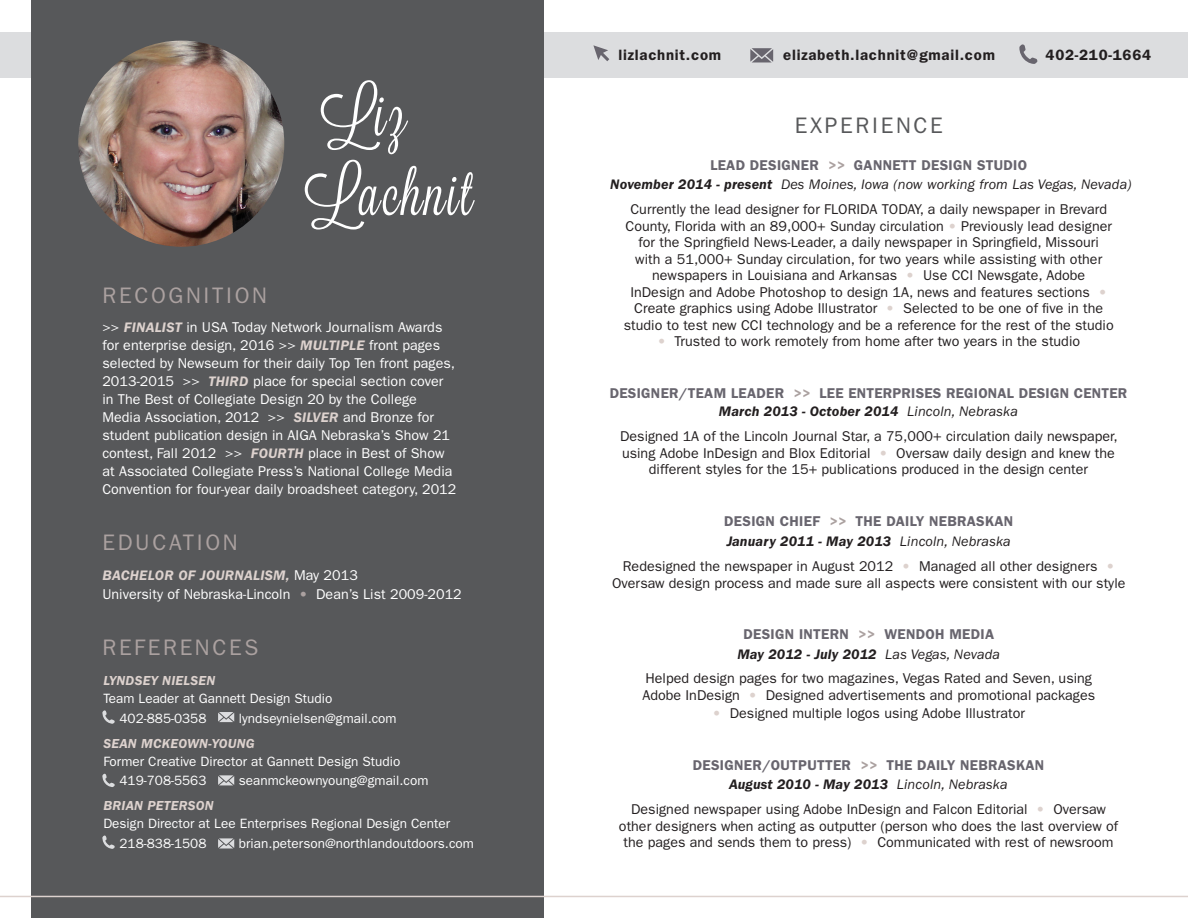
<style>
.page{position:relative;width:1188px;height:918px;background:#fff}
.page>*{position:absolute;margin:0;border:0;box-sizing:border-box;transform-origin:0 0}
.t1{font:62.25px "Lavanderia";letter-spacing:.04em;color:#fff}
.t2{font:22.5px "ITC Franklin Gothic Std";letter-spacing:.12em;color:#aba1a0}
.t3{font:22.5px "ITC Franklin Gothic Std";letter-spacing:.12em;color:#57585a}
.t4{font:600 15px "ITC Franklin Gothic Std";letter-spacing:.05em;color:#231f20}
.t5{font:14.25px/16.5px "ITC Franklin Gothic Std";color:#231f20;text-align:center}
.t6{font:14.25px/18px "ITC Franklin Gothic Std";color:#fff}
.t7{font:600 14.25px/18px "ITC Franklin Gothic Std";letter-spacing:.02em;color:#68656e;text-align:center}
.t8{font:italic 600 14.25px "ITC Franklin Gothic Std";letter-spacing:.01em;color:#231f20}
.t9{font:italic 14.25px "ITC Franklin Gothic Std";letter-spacing:.01em;color:#231f20}
.t10{font:italic 600 14.25px "ITC Franklin Gothic Std";letter-spacing:.02em;color:#ddd2ce}
.t11{font:13.5px "ITC Franklin Gothic Std";color:#fff}
.t12{font:italic 600 13.5px "ITC Franklin Gothic Std";letter-spacing:.02em;color:#ddd2ce}
.s1{font-weight:600;font-style:italic;color:#ddd2ce}
.s2{font-weight:400;font-style:normal;color:#fff}
.s3{font-family:"ITC Franklin Gothic Std Hvy";color:#aba1a0}
.s4{font-style:italic;color:#aba1a0}
.s5{font-weight:600}
.s6{font-family:"ITC Franklin Gothic Std Hvy";color:#ddd2ce}
.s7{font-style:italic;color:#231f20}
.s8{font-weight:400;font-style:italic;color:#231f20}
.s9{font-weight:400}
</style>
<div class="page">
<div style="left:0;top:32px;width:1188px;height:46px;background:#dcdddf"></div>
<div style="left:32px;top:0;width:512px;height:918px;background:#57585a"></div>
<svg style="left:750px;top:48px;width:23px;height:14px"></svg>
<svg style="left:1019px;top:44px;width:19px;height:20px"></svg>
<svg style="left:593px;top:45px;width:16px;height:16px"></svg>
<svg style="left:218px;top:775px;width:16px;height:10px"></svg>
<svg style="left:218px;top:712px;width:16px;height:10px"></svg>
<svg style="left:218px;top:838px;width:16px;height:11px"></svg>
<svg style="left:102px;top:774px;width:13px;height:13px"></svg>
<svg style="left:102px;top:710px;width:13px;height:14px"></svg>
<svg style="left:102px;top:835px;width:13px;height:14px"></svg>
<hr style="left:0;top:896px;width:1188px;height:1px;background:#ddd2ce">
<img style="left:78px;top:41px;width:206px;height:206px;border-radius:103px">
<p class="t1" style="left:205px;top:157px;width:271px">Liz Lachnit</p>
<p class="t2" style="left:102px;top:282px;width:166px">RECOGNITION</p>
<p class="t6" style="left:102px;top:319px;width:356px">&gt;&gt; <span class="s1">FINALIST</span> in USA Today Network Journalism Awards for enterprise design, 2016 &gt;&gt; <span class="s1">MULTIPLE</span> front pages selected by Newseum for their daily Top Ten front pages, 2013-2015 &gt;&gt; <span class="s1">THIRD</span> place for special section cover in The Best of Collegiate Design 20 by the College Media Association, 2012 &gt;&gt; <span class="s1">SILVER</span> and Bronze for student publication design in AIGA Nebraska’s Show 21 contest, Fall 2012 &gt;&gt; <span class="s1">FOURTH</span> place in Best of Show at Associated Collegiate Press’s National College Media Convention for four-year daily broadsheet category, 2012</p>
<p class="t2" style="left:102px;top:530px;width:137px">EDUCATION</p>
<p class="t10" style="left:102px;top:567px;width:257px">BACHELOR OF JOURNALISM, <span class="s2">May 2013</span></p>
<p class="t6" style="left:102px;top:586px;width:361px">University of Nebraska-Lincoln <span class="s3">•</span> Dean’s List 2009-2012</p>
<p class="t2" style="left:102px;top:635px;width:157px">REFERENCES</p>
<p class="t12" style="left:103px;top:673px;width:113px">LYNDSEY NIELSEN</p>
<p class="t11" style="left:103px;top:691px;width:231px">Team Leader at Gannett Design Studio</p>
<p class="t11" style="left:120px;top:711px;width:88px">402-885-0358</p>
<p class="t11" style="left:239px;top:711px;width:159px">lyndseynielsen@gmail.com</p>
<p class="t12" style="left:103px;top:736px;width:153px">SEAN MCKEOWN-YOUNG</p>
<p class="t11" style="left:103px;top:754px;width:299px">Former Creative Director at Gannett Design Studio</p>
<p class="t11" style="left:120px;top:773px;width:88px">419-708-5563</p>
<p class="t11" style="left:239px;top:773px;width:191px">seanmckeownyoung@gmail.com</p>
<p class="t12" style="left:103px;top:798px;width:112px">BRIAN PETERSON</p>
<p class="t11" style="left:103px;top:816px;width:348px">Design Director at Lee Enterprises Regional Design Center</p>
<p class="t11" style="left:120px;top:835px;width:88px">218-838-1508</p>
<p class="t11" style="left:239px;top:835px;width:237px">brian.peterson@northlandoutdoors.com</p>
<p class="t4" style="left:618px;top:46px;width:104px">lizlachnit.com</p>
<p class="t4" style="left:783px;top:46px;width:213px">elizabeth.lachnit@gmail.com</p>
<p class="t4" style="left:1046px;top:46px;width:107px">402-210-1664</p>
<p class="t3" style="left:795px;top:113px;width:150px">EXPERIENCE</p>
<p class="t7" style="left:710px;top:156px;width:318px">LEAD DESIGNER <span class="s4">&gt;&gt;</span> GANNETT DESIGN STUDIO</p>
<p class="t9" style="left:610px;top:176px;width:523px"><span class="s5">November 2014 - present</span> Des Moines, Iowa (now working from Las Vegas, Nevada)</p>
<p class="t5" style="left:624px;top:201px;width:492px">Currently the lead designer for FLORIDA TODAY, a daily newspaper in Brevard County, Florida with an 89,000+ Sunday circulation <span class="s6">•</span> Previously lead designer for the Springfield News-Leader, a daily newspaper in Springfield, Missouri<br>with a 51,000+ Sunday circulation, for two years while assisting with other newspapers in Louisiana and Arkansas <span class="s6">•</span> Use CCI Newsgate, Adobe InDesign and Adobe Photoshop to design 1A, news and features sections <span class="s6">• </span>Create graphics using Adobe Illustrator <span class="s6">•</span> Selected to be one of five in the studio to test new CCI technology and be a reference for the rest of the studio</p>
<p class="t5" style="left:657px;top:333px;width:424px"><span class="s6">•</span> Trusted to work remotely from home after two years in the studio</p>
<p class="t7" style="left:610px;top:384px;width:519px">DESIGNER/TEAM LEADER <span class="s4">&gt;&gt;</span> LEE ENTERPRISES REGIONAL DESIGN CENTER<br><span class="s7">March 2013 - October 2014</span> <span class="s8">Lincoln, Nebraska</span></p>
<p class="t5" style="left:620px;top:428px;width:499px">Designed 1A of the Lincoln Journal Star, a 75,000+ circulation daily newspaper, using Adobe InDesign and Blox Editorial <span class="s6">•</span> Oversaw daily design and knew the different styles for the 15+ publications produced in the design center</p>
<p class="t7" style="left:724px;top:512px;width:291px">DESIGN CHIEF <span class="s4">&gt;&gt;</span> THE DAILY NEBRASKAN</p>
<p class="t8" style="left:727px;top:533px;width:286px">January 2011 - May 2013 <span class="s9">Lincoln, Nebraska</span></p>
<p class="t5" style="left:612px;top:558px;width:515px">Redesigned the newspaper in August 2012 <span class="s6">•</span> Managed all other designers <span class="s6">•<br></span>Oversaw design process and made sure all aspects were consistent with our style</p>
<p class="t7" style="left:743px;top:626px;width:252px">DESIGN INTERN <span class="s4">&gt;&gt;</span> WENDOH MEDIA</p>
<p class="t8" style="left:737px;top:646px;width:264px">May 2012 - July 2012 <span class="s9">Las Vegas, Nevada</span></p>
<p class="t5" style="left:642px;top:670px;width:454px;text-align:left">Helped design pages for two magazines, Vegas Rated and Seven, using<br>Adobe InDesign <span class="s6">•</span> Designed advertisements and promotional packages</p>
<p class="t5" style="left:713px;top:705px;width:314px"><span class="s6">•</span> Designed multiple logos using Adobe Illustrator</p>
<p class="t7" style="left:693px;top:756px;width:353px">DESIGNER/OUTPUTTER <span class="s4">&gt;&gt;</span> THE DAILY NEBRASKAN</p>
<p class="t8" style="left:729px;top:776px;width:280px">August 2010 - May 2013 <span class="s9">Lincoln, Nebraska</span></p>
<p class="t5" style="left:619px;top:801px;width:501px">Designed newspaper using Adobe InDesign and Falcon Editorial <span class="s6">•</span> Oversaw other designers when acting as outputter (person who does the last overview of the pages and sends them to press) <span class="s6">•</span> Communicated with rest of newsroom</p>
</div>
